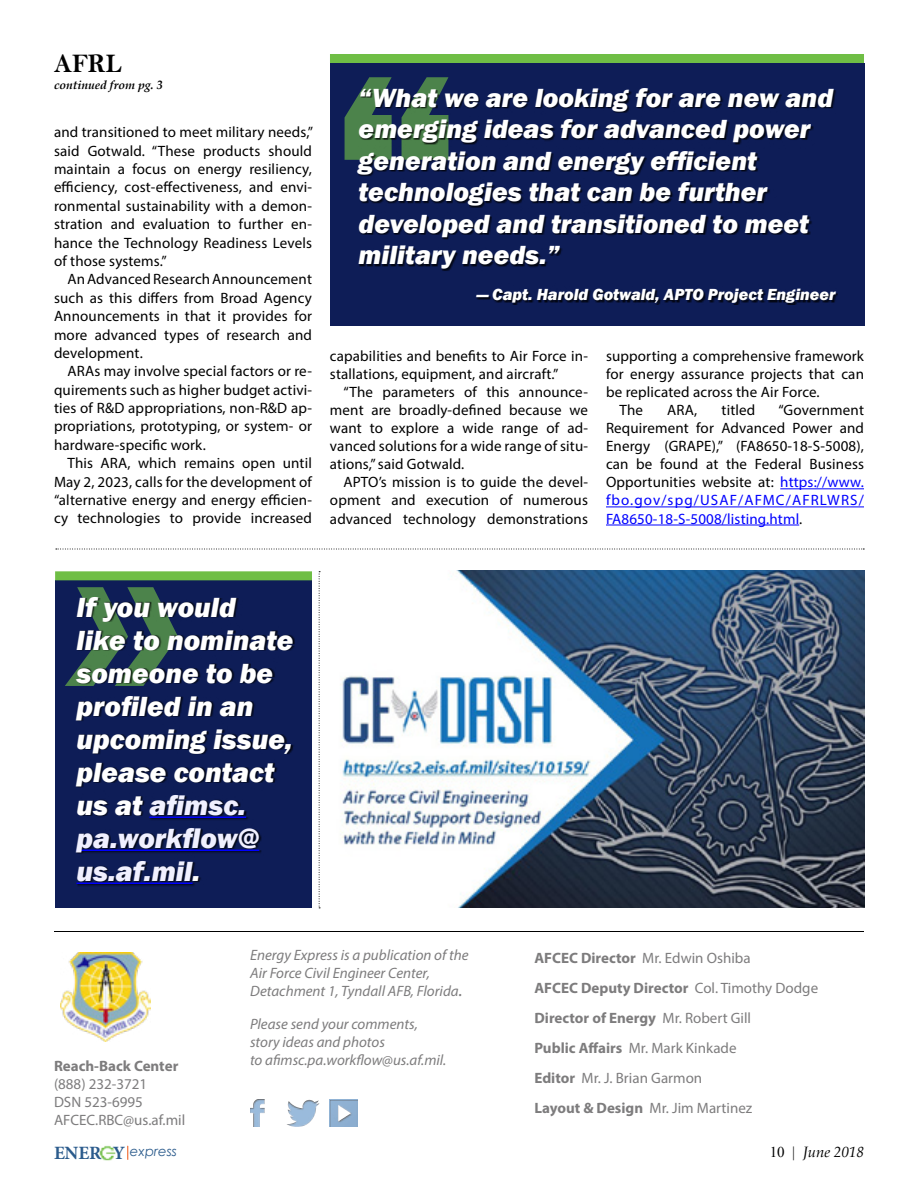
<style>
.page{position:relative;width:918px;height:1188px;background:#fff}
.page>*{position:absolute;margin:0;border:0;box-sizing:border-box;transform-origin:0 0}
.t1{font:800 289.5px "Franklin Gothic";color:#6fbe45}
.t2{font:italic 700 258.45px "Myriad Pro";color:#6fbe45}
.t3{font:italic 800 28.5px/33px "Franklin Gothic";color:#fff}
.t4{font:italic 800 27px/31.5px "Franklin Gothic";color:#fff}
.t5{font:27px "Bell MT Bold";color:#000;scale:.95 1}
.t6{font:italic 800 16.5px "Franklin Gothic";color:#fff}
.t7{font:15px/18.5px "Myriad Pro";letter-spacing:.01em;color:#000;text-align:justify}
.t8{font:15px/30px "Myriad Pro";color:#7d7c7d}
.t9{font:italic 15px/18px "Myriad Pro";color:#7d7c7d}
.t10{font:700 15px "Myriad Pro";color:#7d7c7d}
.t11{font:italic 15px "Book Antiqua";color:#000}
.t12{font:italic 13.35px "Century Gothic";color:#2b5b8c}
.t13{font:italic 700 12px "Book Antiqua";color:#000}
.s1{color:#00f}
.s2{color:#f0f0ff}
.s3{font-size:18px}
.s4{font-weight:700}
.s5{font-family:"Minion Pro";font-weight:700;font-style:normal;font-size:18.75px}
.s6{font-family:"Times New Roman";font-style:normal}
</style>
<div class="page">
<img style="left:99px;top:1145px;width:17px;height:16px">
<svg style="left:128px;top:1146px;width:1px;height:14px"></svg>
<img style="left:340px;top:570px;width:524px;height:338px">
<hr style="left:54px;top:931px;width:810px;height:1px;background:#000">
<div style="left:55px;top:580px;width:257px;height:328px;background:#0e1d57"></div>
<div style="left:55px;top:571px;width:257px;height:9px;background:#6fbe45"></div>
<div style="left:76px;top:598px;width:219px;height:288px;background:#000;opacity:.75"></div>
<hr style="left:150px;top:817px;width:96px;height:1px;background:#00f">
<hr style="left:77px;top:850px;width:182px;height:1px;background:#00f">
<hr style="left:77px;top:883px;width:116px;height:1px;background:#00f">
<div style="left:330px;top:63px;width:534px;height:263px;background:#0e1d57"></div>
<div style="left:330px;top:54px;width:534px;height:9px;background:#6fbe45"></div>
<div style="left:358px;top:91px;width:480px;height:214px;background:#000;opacity:.75"></div>
<hr style="left:780px;top:488px;width:84px;height:1px;background:#00f">
<hr style="left:606px;top:507px;width:258px;height:1px;background:#00f">
<hr style="left:606px;top:525px;width:193px;height:1px;background:#00f">
<svg style="left:56px;top:549px;width:808px;height:1px"></svg>
<svg style="left:319px;top:571px;width:1px;height:337px"></svg>
<img style="left:60px;top:952px;width:90px;height:90px">
<svg style="left:250px;top:1099px;width:15px;height:28px"></svg>
<svg style="left:287px;top:1099px;width:33px;height:28px"></svg>
<svg style="left:330px;top:1100px;width:27px;height:27px"></svg>
<h3 class="t5" style="left:54px;top:47px;width:73px">AFRL</h3>
<p class="t13" style="left:54px;top:76px;width:110px">continued from pg. 3</p>
<h1 class="t1" style="left:330px;top:-14px;width:134px">“</h1>
<h3 class="t4" style="left:359px;top:82px;width:476px">“What we are looking for are new and emerging ideas for advanced power generation and energy efficient technologies that can be further developed and transitioned to meet military needs.”</h3>
<p class="t6" style="left:477px;top:284px;width:360px">— Capt. Harold Gotwald, APTO Project Engineer</p>
<p class="t7" style="left:54px;top:123px;width:261px">and transitioned to meet military needs,” said Gotwald. “These products should maintain a focus on energy resiliency, efficiency, cost-effectiveness, and envi&shy;ronmental sustainability with a demon&shy;stration and evaluation to further en&shy;hance the Technology Readiness Levels of those systems.”</p>
<p class="t7" style="left:54px;top:270px;width:259px;text-indent:14px">An Advanced Research Announcement such as this differs from Broad Agency Announcements in that it provides for more advanced types of research and development.</p>
<p class="t7" style="left:54px;top:362px;width:260px;text-indent:14px">ARAs may involve special factors or re&shy;quirements such as higher budget activi&shy;ties of R&amp;D appropriations, non-R&amp;D ap&shy;propriations, prototyping, or system- or hardware-specific work.</p>
<p class="t7" style="left:54px;top:454px;width:260px;text-indent:14px">This ARA, which remains open until May 2, 2023, calls for the development of “alternative energy and energy efficien&shy;cy technologies to provide increased</p>
<p class="t7" style="left:330px;top:346px;width:260px">capabilities and benefits to Air Force in&shy;stallations, equipment, and aircraft.”</p>
<p class="t7" style="left:330px;top:383px;width:260px;text-indent:13px">“The parameters of this announce&shy;ment are broadly-defined because we want to explore a wide range of ad&shy;vanced solutions for a wide range of situ&shy;ations,” said Gotwald.</p>
<p class="t7" style="left:330px;top:473px;width:260px;text-indent:14px">APTO’s mission is to guide the devel&shy;opment and execution of numerous advanced technology demonstrations</p>
<p class="t7" style="left:606px;top:346px;width:260px">supporting a comprehensive framework</p>
<p class="t7" style="left:606px;top:364px;width:259px">for energy assurance projects that can</p>
<p class="t7" style="left:606px;top:382px;width:215px">be replicated across the Air Force.</p>
<p class="t7" style="left:620px;top:401px;width:25px">The</p>
<p class="t7" style="left:667px;top:401px;width:32px">ARA,</p>
<p class="t7" style="left:722px;top:401px;width:35px">titled</p>
<p class="t7" style="left:606px;top:401px;width:260px;text-indent:172px">“Government Requirement for Advanced Power and Energy (GRAPE),” (FA8650-18-S-5008), can be found at the Federal Business Opportunities website at: <span class="s1">https://www. fbo.gov/spg/USAF/AFMC/AFRLWRS/ FA8650-18-S-5008/listing.html</span>.</p>
<h2 class="t2" style="left:60px;top:466px;width:120px">»</h2>
<h3 class="t3" style="left:77px;top:591px;width:218px">If you would<br>like to nominate someone to be profiled in an upcoming issue, please contact us at <span class="s2">afimsc. pa.workflow@ us.af.mil</span>.</h3>
<p class="t10" style="left:54px;top:1056px;width:126px">Reach-Back Center</p>
<p class="t8" style="left:54px;top:1075px;width:133px;line-height:18px">(888) 232-3721<br>DSN 523-6995<br>AFCEC.RBC@us.af.mil</p>
<p class="t9" style="left:250px;top:946px;width:220px">Energy Express is a publication of the<br>Air Force Civil Engineer Center,<br>Detachment 1, Tyndall AFB, Florida<span class="s3">.</span></p>
<p class="t9" style="left:250px;top:1015px;width:198px">Please send your comments, story ideas and photos<br>to afimsc.pa.workflow@us.af.mil.</p>
<p class="t8" style="left:534px;top:943px;width:285px"><span class="s4">AFCEC Director</span> Mr. Edwin Oshiba<br><span class="s4">AFCEC Deputy Director</span> Col. Timothy Dodge<br><span class="s4">Director of Energy</span> Mr. Robert Gill<br><span class="s4">Public Affairs</span> Mr. Mark Kinkade<br><span class="s4">Editor</span> Mr. J. Brian Garmon<br><span class="s4">Layout &amp; Design</span> Mr. Jim Martinez</p>
<p class="t12" style="left:54px;top:1142px;width:124px"><span class="s5">ENER Y</span> express</p>
<p class="t11" style="left:770px;top:1141px;width:96px"><span class="s6">10 |</span> June 2018</p>
</div>
